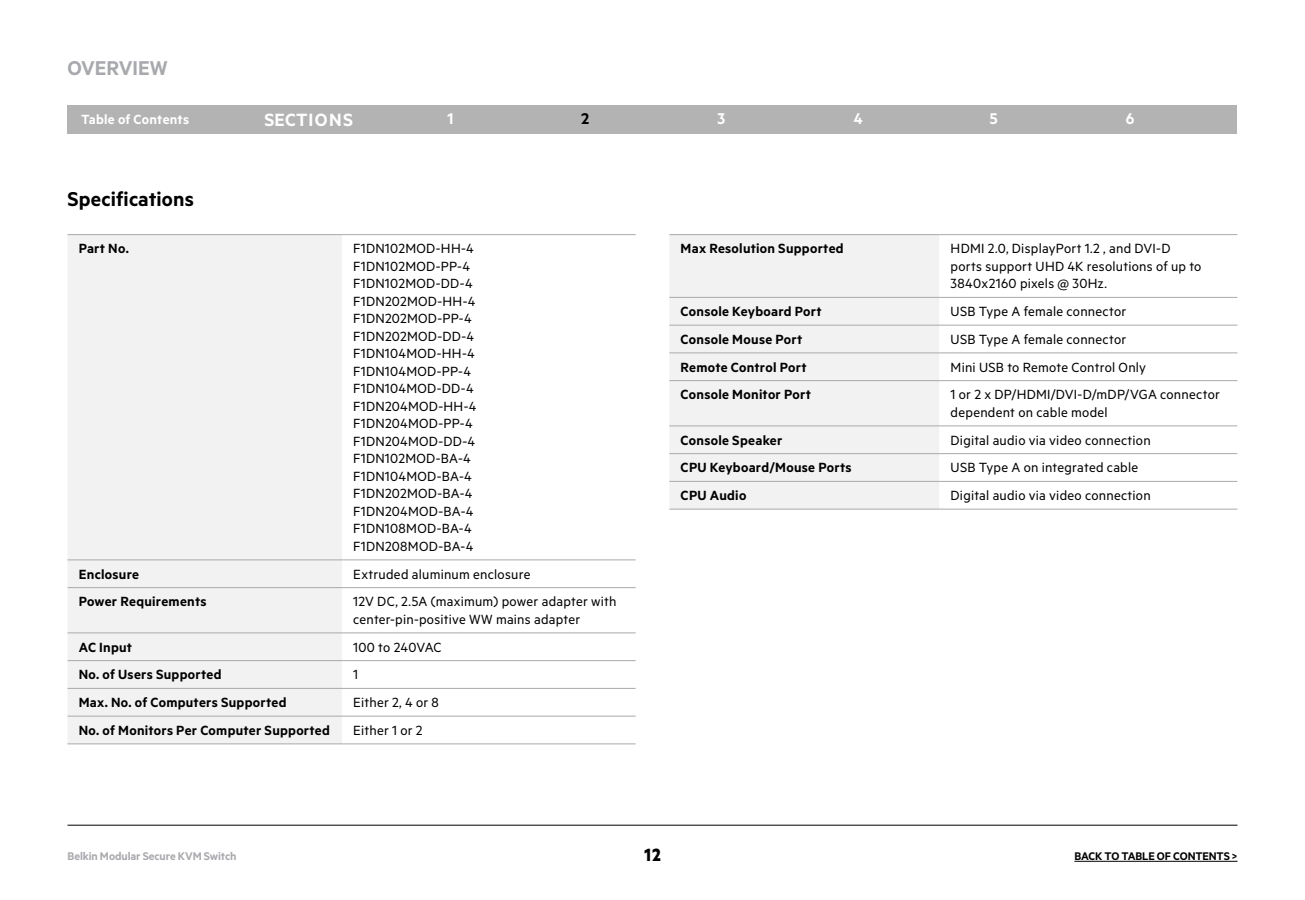
<style>
.page{position:relative;width:1305px;height:900px;background:#fff}
.page>*{position:absolute;margin:0;border:0;box-sizing:border-box;transform-origin:0 0}
.Headers_-_span_colum{font:600 22.5px "Metric";letter-spacing:.005em;color:#000}
.t1{font:600 22.5px "Metric";color:#a8a9ad}
.t2{font:600 20px "Metric";letter-spacing:.035em;color:#fff}
.t3{font:700 20px "Metric";color:#000;scale:.9 1}
.t4{font:600 17.5px "Metric";color:#fff}
.t5{font:600 17.5px "Metric";color:#000}
.Body_Illustrations{font:15px/17.5px "Metric";letter-spacing:.015em;color:#000}
.Body_Illustrations-2{font:600 15px "Metric";letter-spacing:.02em;color:#000}
.t6{font:600 15px "Metric";letter-spacing:.015em;color:#fff}
.t7{font:600 12.5px "Metric";letter-spacing:-.005em;color:#a8a9ad}
.t8{font:600 12.5px "Metric";letter-spacing:-.015em;color:#000}
</style>
<div class="page">
<div style="left:68px;top:105px;width:1170px;height:28px;background:#b3b3b3"></div>
<hr style="left:68px;top:825px;width:1170px;height:1px;background:#000">
<div style="left:68px;top:235px;width:274px;height:508px;background:#f2f2f2"></div>
<hr style="left:68px;top:234px;width:274px;height:1px;background:#a8a9ad">
<hr style="left:342px;top:234px;width:294px;height:1px;background:#a8a9ad">
<hr style="left:68px;top:559px;width:274px;height:1px;background:#a8a9ad">
<hr style="left:342px;top:559px;width:294px;height:1px;background:#a8a9ad">
<hr style="left:68px;top:587px;width:274px;height:1px;background:#a8a9ad">
<hr style="left:342px;top:587px;width:294px;height:1px;background:#a8a9ad">
<hr style="left:68px;top:632px;width:274px;height:1px;background:#a8a9ad">
<hr style="left:342px;top:632px;width:294px;height:1px;background:#a8a9ad">
<hr style="left:68px;top:660px;width:274px;height:1px;background:#a8a9ad">
<hr style="left:342px;top:660px;width:294px;height:1px;background:#a8a9ad">
<hr style="left:68px;top:688px;width:274px;height:1px;background:#a8a9ad">
<hr style="left:342px;top:688px;width:294px;height:1px;background:#a8a9ad">
<hr style="left:68px;top:716px;width:274px;height:1px;background:#a8a9ad">
<hr style="left:342px;top:716px;width:294px;height:1px;background:#a8a9ad">
<hr style="left:68px;top:743px;width:274px;height:1px;background:#a8a9ad">
<hr style="left:342px;top:743px;width:294px;height:1px;background:#a8a9ad">
<div style="left:669px;top:235px;width:270px;height:274px;background:#f2f2f2"></div>
<hr style="left:669px;top:234px;width:270px;height:1px;background:#a8a9ad">
<hr style="left:939px;top:234px;width:299px;height:1px;background:#a8a9ad">
<hr style="left:669px;top:297px;width:270px;height:1px;background:#a8a9ad">
<hr style="left:939px;top:297px;width:299px;height:1px;background:#a8a9ad">
<hr style="left:669px;top:325px;width:270px;height:1px;background:#a8a9ad">
<hr style="left:939px;top:325px;width:299px;height:1px;background:#a8a9ad">
<hr style="left:669px;top:352px;width:270px;height:1px;background:#a8a9ad">
<hr style="left:939px;top:352px;width:299px;height:1px;background:#a8a9ad">
<hr style="left:669px;top:380px;width:270px;height:1px;background:#a8a9ad">
<hr style="left:939px;top:380px;width:299px;height:1px;background:#a8a9ad">
<hr style="left:669px;top:425px;width:270px;height:1px;background:#a8a9ad">
<hr style="left:939px;top:425px;width:299px;height:1px;background:#a8a9ad">
<hr style="left:669px;top:453px;width:270px;height:1px;background:#a8a9ad">
<hr style="left:669px;top:481px;width:270px;height:1px;background:#a8a9ad">
<hr style="left:669px;top:509px;width:270px;height:1px;background:#a8a9ad">
<hr style="left:939px;top:453px;width:299px;height:1px;background:#a8a9ad">
<hr style="left:939px;top:481px;width:299px;height:1px;background:#a8a9ad">
<hr style="left:939px;top:509px;width:299px;height:1px;background:#a8a9ad">
<hr style="left:1074px;top:861px;width:164px;height:1px;background:#000">
<p class="t1" style="left:68px;top:54px;width:102px">Overvi ew</p>
<p class="t6" style="left:81px;top:110px;width:110px">Table of Contents</p>
<p class="t2" style="left:264px;top:108px;width:90px">SECTION S</p>
<p class="t4" style="left:447px;top:108px;width:8px">1</p>
<p class="t5" style="left:581px;top:108px;width:10px">2</p>
<p class="t4" style="left:717px;top:108px;width:9px">3</p>
<p class="t4" style="left:854px;top:108px;width:11px">4</p>
<p class="t4" style="left:990px;top:108px;width:9px">5</p>
<p class="t4" style="left:1126px;top:108px;width:10px">6</p>
<p class="Headers_-_span_colum" style="left:68px;top:185px;width:128px">Specifications</p>
<p class="Body_Illustrations-2" style="left:79px;top:240px;width:52px">Part No.</p>
<p class="Body_Illustrations" style="left:353px;top:239px;width:122px">F1DN102MOD-HH-4</p>
<p class="Body_Illustrations" style="left:353px;top:257px;width:118px">F1DN102MOD-PP-4</p>
<p class="Body_Illustrations" style="left:353px;top:274px;width:121px">F1DN102MOD-DD-4</p>
<p class="Body_Illustrations" style="left:353px;top:292px;width:124px">F1DN202MOD-HH-4</p>
<p class="Body_Illustrations" style="left:353px;top:309px;width:120px">F1DN202MOD-PP-4</p>
<p class="Body_Illustrations" style="left:353px;top:327px;width:123px">F1DN202MOD-DD-4</p>
<p class="Body_Illustrations" style="left:353px;top:344px;width:123px">F1DN104MOD-HH-4</p>
<p class="Body_Illustrations" style="left:353px;top:362px;width:119px">F1DN104MOD-PP-4</p>
<p class="Body_Illustrations" style="left:353px;top:379px;width:122px">F1DN104MOD-DD-4</p>
<p class="Body_Illustrations" style="left:353px;top:397px;width:125px">F1DN204MOD-HH-4</p>
<p class="Body_Illustrations" style="left:353px;top:414px;width:121px">F1DN204MOD-PP-4</p>
<p class="Body_Illustrations" style="left:353px;top:432px;width:124px">F1DN204MOD-DD-4</p>
<p class="Body_Illustrations" style="left:353px;top:449px;width:119px">F1DN102MOD-BA-4</p>
<p class="Body_Illustrations" style="left:353px;top:467px;width:120px">F1DN104MOD-BA-4</p>
<p class="Body_Illustrations" style="left:353px;top:484px;width:121px">F1DN202MOD-BA-4</p>
<p class="Body_Illustrations" style="left:353px;top:502px;width:122px">F1DN204MOD-BA-4</p>
<p class="Body_Illustrations" style="left:353px;top:519px;width:120px">F1DN108MOD-BA-4</p>
<p class="Body_Illustrations" style="left:353px;top:537px;width:122px">F1DN208MOD-BA-4</p>
<p class="Body_Illustrations-2" style="left:79px;top:565px;width:62px">Enclosure</p>
<p class="Body_Illustrations" style="left:353px;top:565px;width:179px">Extruded aluminum enclosure</p>
<p class="Body_Illustrations-2" style="left:79px;top:593px;width:129px">Power Requirements</p>
<p class="Body_Illustrations" style="left:353px;top:592px;width:265px">12V DC, 2.5A (maximum) power adapter with center-pin-positive WW mains adapter</p>
<p class="Body_Illustrations-2" style="left:79px;top:638px;width:55px">AC Input</p>
<p class="Body_Illustrations" style="left:353px;top:638px;width:90px">100 to 240VAC</p>
<p class="Body_Illustrations-2" style="left:79px;top:666px;width:144px">No. of Users Supported</p>
<p class="Body_Illustrations" style="left:353px;top:665px;width:6px">1</p>
<p class="Body_Illustrations-2" style="left:79px;top:694px;width:209px">Max. No. of Computers Supported</p>
<p class="Body_Illustrations" style="left:353px;top:693px;width:87px">Either 2, 4 or 8</p>
<p class="Body_Illustrations-2" style="left:79px;top:721px;width:253px">No. of Monitors Per Computer Supported</p>
<p class="Body_Illustrations" style="left:353px;top:721px;width:71px">Either 1 or 2</p>
<p class="Body_Illustrations-2" style="left:681px;top:240px;width:165px">Max Resolution Supported</p>
<p class="Body_Illustrations" style="left:951px;top:239px;width:252px">HDMI 2.0, DisplayPort 1.2 , and DVI-D ports support UHD 4K resolutions of up to<br>3840x2160 pixels @ 30Hz.</p>
<p class="Body_Illustrations-2" style="left:681px;top:303px;width:143px">Console Keyboard Port</p>
<p class="Body_Illustrations" style="left:951px;top:302px;width:177px">USB Type A female connector</p>
<p class="Body_Illustrations-2" style="left:681px;top:330px;width:123px">Console Mouse Port</p>
<p class="Body_Illustrations" style="left:951px;top:330px;width:177px">USB Type A female connector</p>
<p class="Body_Illustrations-2" style="left:681px;top:358px;width:127px">Remote Control Port</p>
<p class="Body_Illustrations" style="left:951px;top:358px;width:197px">Mini USB to Remote Control Only</p>
<p class="Body_Illustrations-2" style="left:681px;top:386px;width:132px">Console Monitor Port</p>
<p class="Body_Illustrations" style="left:951px;top:385px;width:271px">1 or 2 x DP/HDMI/DVI-D/mDP/VGA connector dependent on cable model</p>
<p class="Body_Illustrations-2" style="left:681px;top:431px;width:103px">Console Speaker</p>
<p class="Body_Illustrations" style="left:951px;top:431px;width:202px">Digital audio via video connection</p>
<p class="Body_Illustrations-2" style="left:681px;top:459px;width:172px">CPU Keyboard/Mouse Ports</p>
<p class="Body_Illustrations" style="left:951px;top:458px;width:189px">USB Type A on integrated cable</p>
<p class="Body_Illustrations-2" style="left:681px;top:487px;width:67px">CPU Audio</p>
<p class="Body_Illustrations" style="left:951px;top:486px;width:202px">Digital audio via video connection</p>
<p class="t7" style="left:68px;top:849px;width:170px">Belkin Modular Secure KVM Switch</p>
<h2 class="t3" style="left:645px;top:843px;width:20px">12</h2>
<p class="t8" style="left:1074px;top:849px;width:165px">BACK TO TABLE OF CONTENTS &gt;</p>
</div>
